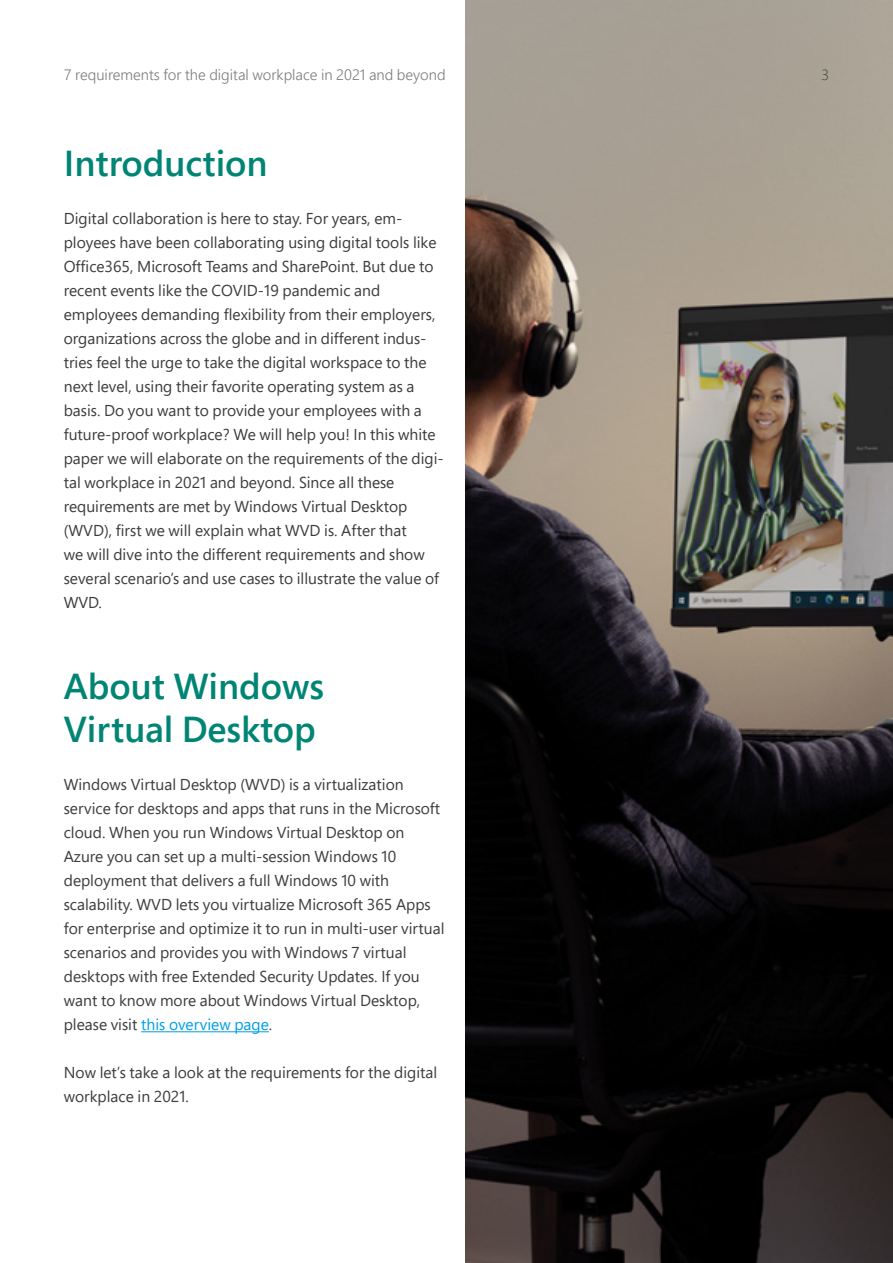
<style>
.page{position:relative;width:893px;height:1263px;background:#fff}
.page>*{position:absolute;margin:0;border:0;box-sizing:border-box;transform-origin:0 0}
.t1{font:600 36px/43.2px "Segoe Pro";color:#008575}
.t2{font:15.75px/24px "Segoe Pro";color:#3c3c3b}
.t3{font:300 15px "Segoe Pro";color:#7c7b7b}
.t4{font:300 15px "Segoe Pro";color:#3c3c3b}
.s1{color:#009fe3}
</style>
<div class="page">
<img style="left:466px;top:0;width:427px;height:1263px">
<hr style="left:141px;top:1031px;width:128px;height:1px;background:#009fe3">
<p class="t3" style="left:64px;top:64px;width:383px">7 requirements for the digital workplace in 2021 and beyond</p>
<h1 class="t1" style="left:64px;top:141px;width:205px">Introduction</h1>
<p class="t2" style="left:64px;top:206px;width:382px">Digital collaboration is here to stay. For years, em&shy;ployees have been collaborating using digital tools like Office365, Microsoft Teams and SharePoint. But due to recent events like the COVID-19 pandemic and employees demanding flexibility from their employers, organizations across the globe and in different indus&shy;tries feel the urge to take the digital workspace to the next level, using their favorite operating system as a basis. Do you want to provide your employees with a future-proof workplace? We will help you! In this white paper we will elaborate on the requirements of the digi&shy;tal workplace in 2021 and beyond. Since all these requirements are met by Windows Virtual Desktop (WVD), first we will explain what WVD is. After that<br>we will dive into the different requirements and show several scenario’s and use cases to illustrate the value of WVD.</p>
<h1 class="t1" style="left:64px;top:664px;width:262px">About Windows<br>Virtual Desktop</h1>
<p class="t2" style="left:64px;top:772px;width:382px">Windows Virtual Desktop (WVD) is a virtualization service for desktops and apps that runs in the Microsoft cloud. When you run Windows Virtual Desktop on Azure you can set up a multi-session Windows 10 deployment that delivers a full Windows 10 with scalability. WVD lets you virtualize Microsoft 365 Apps for enterprise and optimize it to run in multi-user virtual scenarios and provides you with Windows 7 virtual desktops with free Extended Security Updates. If you want to know more about Windows Virtual Desktop, please visit <span class="s1">this overview page</span>.</p>
<p class="t2" style="left:64px;top:1060px;width:375px">Now let’s take a look at the requirements for the digital workplace in 2021.</p>
<p class="t4" style="left:821px;top:64px;width:9px">3</p>
</div>
